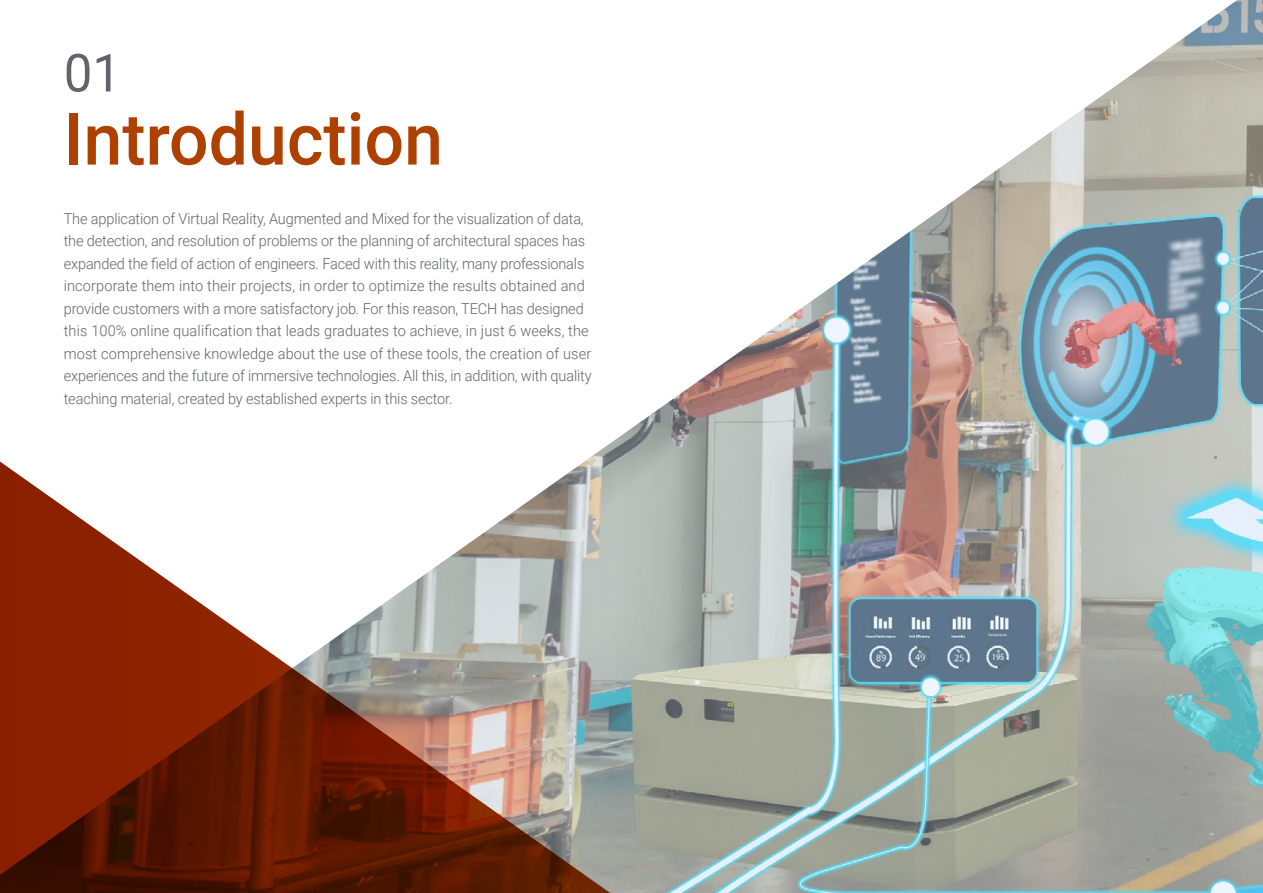
<style>
.page{position:relative;width:1263px;height:893px;background:#fff}
.page>*{position:absolute;margin:0;border:0;box-sizing:border-box;transform-origin:0 0}
.t1{font:500 72px "Roboto";color:#ae4000}
.t2{font:52.5px "Roboto";color:#61646a}
.t3{font:300 15px/22.5px "Roboto";letter-spacing:-.01em;color:#61646a}
</style>
<div class="page">
<img style="left:607px;top:0;width:656px;height:893px">
<svg style="left:0;top:446px;width:640px;height:447px"></svg>
<h2 class="t2" style="left:64px;top:36px;width:59px">01</h2>
<h1 class="t1" style="left:64px;top:89px;width:381px">Introduction</h1>
<p class="t3" style="left:64px;top:207px;width:529px">The application of Virtual Reality, Augmented and Mixed for the visualization of data, the detection, and resolution of problems or the planning of architectural spaces has expanded the field of action of engineers. Faced with this reality, many professionals incorporate them into their projects, in order to optimize the results obtained and provide customers with a more satisfactory job. For this reason, TECH has designed this 100% online qualification that leads graduates to achieve, in just 6 weeks, the most comprehensive knowledge about the use of these tools, the creation of user experiences and the future of immersive technologies. All this, in addition, with quality teaching material, created by established experts in this sector.</p>
</div>
